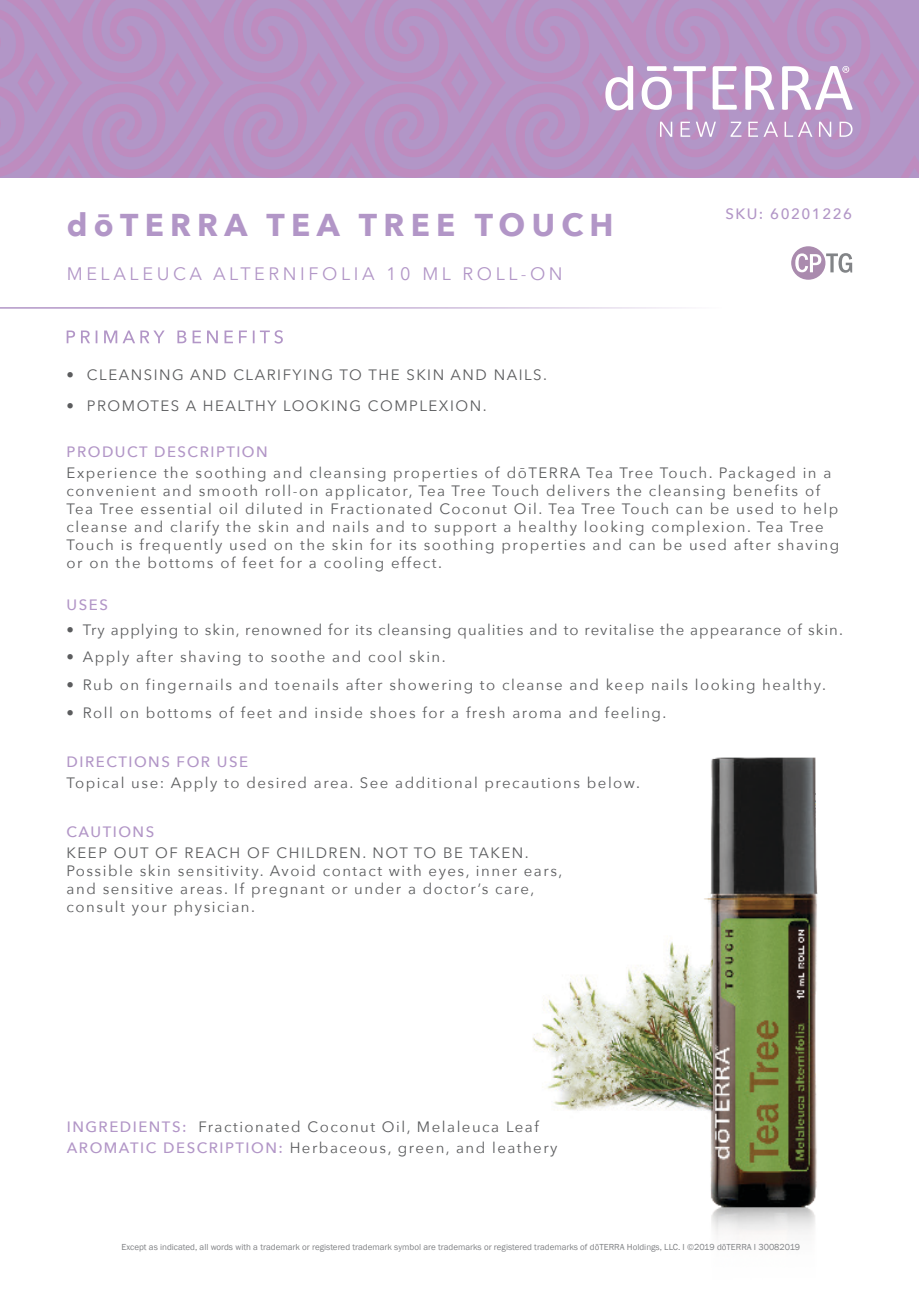
<style>
.page{position:relative;width:919px;height:1289px;background:#fff}
.page>*{position:absolute;margin:0;border:0;box-sizing:border-box;transform-origin:0 0}
.t1{font:700 31.5px "Avenir Next";letter-spacing:.2em;color:#b296c7}
.t2{font:18px "Avenir Next";letter-spacing:.2em;color:#b296c7}
.t3{font:15px/18px "Avenir Next";letter-spacing:.1em;color:#5b5c5e}
.t4{font:15px "Avenir Next";letter-spacing:.07em;color:#5b5c5e}
.t5{font:500 15px "Avenir Next";letter-spacing:.1em;color:#b296c7}
.t6{font:9px "Franklin Gothic";color:#808285}
.s1{font-weight:500;color:#b296c7}
</style>
<div class="page">
<img style="left:532px;top:965px;width:120px;height:146px">
<hr style="left:0;top:307px;width:852px;height:2px;background:#b296c7">
<svg style="left:67px;top:330px;width:216px;height:13px"></svg>
<img style="left:652px;top:757px;width:166px;height:478px">
<svg style="left:791px;top:246px;width:61px;height:34px"></svg>
<svg style="left:0;top:0;width:918px;height:178px;background:#b994c5"></svg>
<h1 class="t1" style="left:67px;top:197px;width:548px">dōTERRA TEA TREE TOUCH</h1>
<p class="t2" style="left:67px;top:258px;width:497px">MELALEUCA ALTERNIFOLIA 10 ML ROLL-ON</p>
<p class="t5" style="left:725px;top:201px;width:128px">SKU: 60201226</p>
<p class="t3" style="left:67px;top:365px;width:482px">• CLEANSING AND CLARIFYING TO THE SKIN AND NAILS.</p>
<p class="t3" style="left:67px;top:396px;width:421px">• PROMOTES A HEALTHY LOOKING COMPLEXION.</p>
<p class="t5" style="left:67px;top:438px;width:203px">PRODUCT DESCRIPTION</p>
<p class="t3" style="left:67px;top:463px;width:774px">Experience the soothing and cleansing properties of dōTERRA Tea Tree Touch. Packaged in a convenient and smooth roll-on applicator, Tea Tree Touch delivers the cleansing benefits of Tea Tree essential oil diluted in Fractionated Coconut Oil. Tea Tree Touch can be used to help cleanse and clarify the skin and nails and to support a healthy looking complexion. Tea Tree Touch is frequently used on the skin for its soothing properties and can be used after shaving or on the bottoms of feet for a cooling effect.</p>
<p class="t5" style="left:67px;top:592px;width:43px">USES</p>
<p class="t4" style="left:67px;top:616px;width:777px">• Try applying to skin, renowned for its cleansing qualities and to revitalise the appearance of skin.</p>
<p class="t3" style="left:67px;top:647px;width:380px">• Apply after shaving to soothe and cool skin.</p>
<p class="t3" style="left:67px;top:675px;width:760px">• Rub on fingernails and toenails after showering to cleanse and keep nails looking healthy.</p>
<p class="t3" style="left:67px;top:703px;width:601px">• Roll on bottoms of feet and inside shoes for a fresh aroma and feeling.</p>
<p class="t5" style="left:67px;top:748px;width:183px">DIRECTIONS FOR USE</p>
<p class="t3" style="left:67px;top:773px;width:575px">Topical use: Apply to desired area. See additional precautions below.</p>
<p class="t5" style="left:67px;top:818px;width:89px">CAUTIONS</p>
<p class="t3" style="left:67px;top:843px;width:497px">KEEP OUT OF REACH OF CHILDREN. NOT TO BE TAKEN.<br>Possible skin sensitivity. Avoid contact with eyes, inner ears, and sensitive areas. If pregnant or under a doctor’s care, consult your physician.</p>
<p class="t3" style="left:67px;top:1114px;width:492px;line-height:21.5px"><span class="s1">INGREDIENTS:</span> Fractionated Coconut Oil, Melaleuca Leaf<br><span class="s1">AROMATIC DESCRIPTION:</span> Herbaceous, green, and leathery</p>
<p class="t6" style="left:122px;top:1240px;width:680px">Except as indicated, all words with a trademark or registered trademark symbol are trademarks or registered trademarks of dōTERRA Holdings, LLC. I ©2019 dōTERRA I 30082019</p>
</div>
